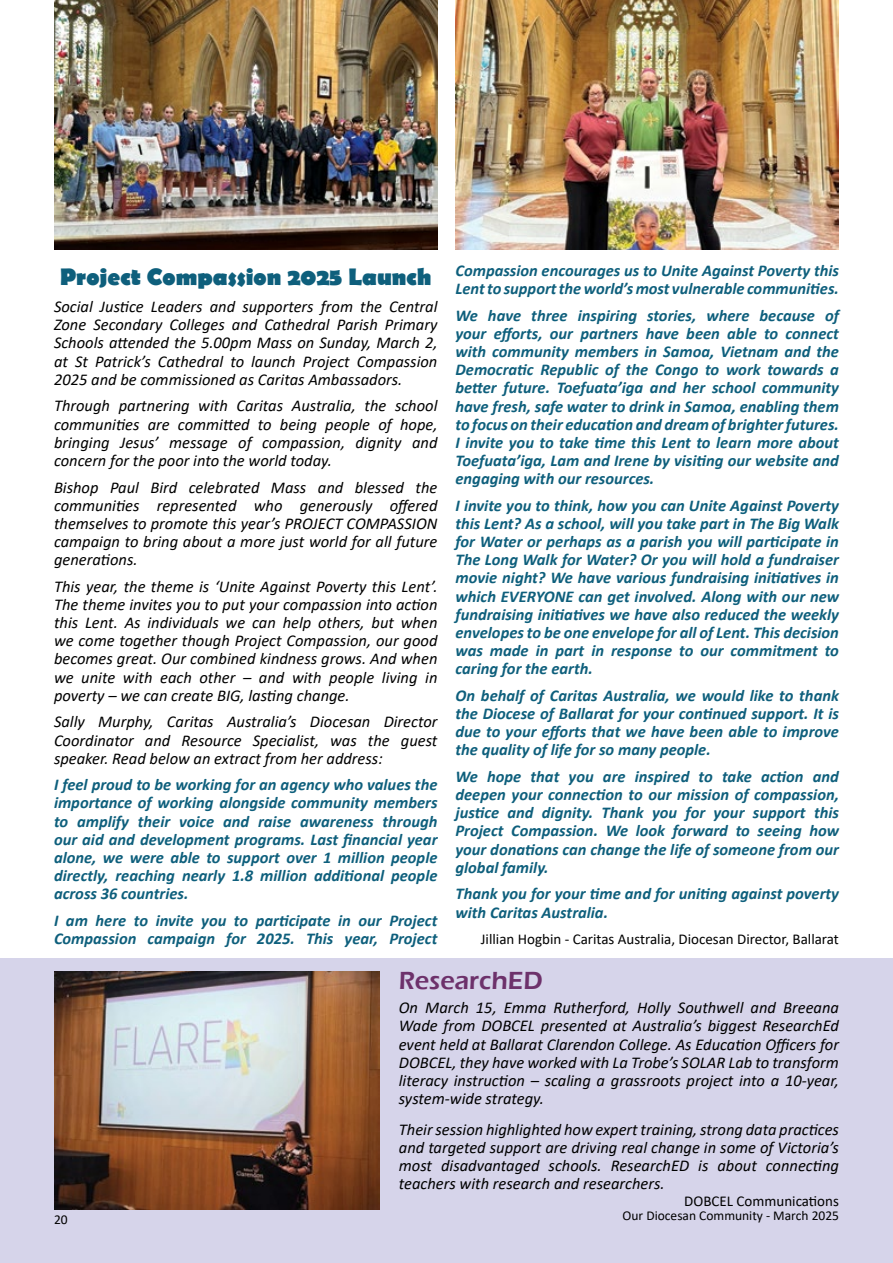
<style>
.page{position:relative;width:893px;height:1263px;background:#fff}
.page>*{position:absolute;margin:0;border:0;box-sizing:border-box;transform-origin:0 0}
.t1{font:600 25.5px "Eras ITC";color:#6d316b}
.t2{font:700 24px "Berlin Sans FB";color:#0e5f7c}
.t3{font:italic 700 16.5px/18.1px "Calibri";color:#0e5f7c;text-align:justify}
.t4{font:italic 16.5px/18.1px "Calibri";color:#000;text-align:justify}
.t5{font:15px "Calibri";color:#000}
.t6{font:13.5px "Calibri";color:#000}
</style>
<div class="page">
<div style="left:0;top:958px;width:893px;height:305px;background:#d6d4ea"></div>
<img style="left:54px;top:0;width:383px;height:250px">
<img style="left:455px;top:0;width:384px;height:250px">
<img style="left:54px;top:972px;width:325px;height:237px">
<h2 class="t2" style="left:60px;top:264px;width:373px">Project Compassion 2025 Launch</h2>
<p class="t4" style="left:54px;top:297px;width:385px">Social Justice Leaders and supporters from the Central Zone Secondary Colleges and Cathedral Parish Primary Schools attended the 5.00pm Mass on Sunday, March 2, at St Patrick’s Cathedral to launch Project Compassion 2025 and be commissioned as Caritas Ambassadors.</p>
<p class="t4" style="left:54px;top:396px;width:385px">Through partnering with Caritas Australia, the school communities are committed to being people of hope, bringing Jesus’ message of compassion, dignity and concern for the poor into the world today.</p>
<p class="t4" style="left:54px;top:477px;width:385px">Bishop Paul Bird celebrated Mass and blessed the communities represented who generously offered themselves to promote this year’s PROJECT COMPASSION campaign to bring about a more just world for all future generations.</p>
<p class="t4" style="left:54px;top:576px;width:385px">This year, the theme is ‘Unite Against Poverty this Lent’.<br>The theme invites you to put your compassion into action this Lent. As individuals we can help others, but when we come together though Project Compassion, our good becomes great. Our combined kindness grows. And when we unite with each other – and with people living in poverty – we can create BIG, lasting change.</p>
<p class="t4" style="left:54px;top:712px;width:385px">Sally Murphy, Caritas Australia’s Diocesan Director Coordinator and Resource Specialist, was the guest speaker. Read below an extract from her address:</p>
<p class="t3" style="left:54px;top:775px;width:385px">I feel proud to be working for an agency who values the importance of working alongside community members to amplify their voice and raise awareness through our aid and development programs. Last financial year alone, we were able to support over 1 million people directly, reaching nearly 1.8 million additional people across 36 countries.</p>
<p class="t3" style="left:54px;top:911px;width:385px">I am here to invite you to participate in our Project<br>Compassion campaign for 2025. This year, Project</p>
<p class="t3" style="left:455px;top:261px;width:385px">Compassion encourages us to Unite Against Poverty this<br>Lent to support the world’s most vulnerable communities.</p>
<p class="t3" style="left:455px;top:306px;width:385px">We have three inspiring stories, where because of your efforts, our partners have been able to connect with community members in Samoa, Vietnam and the Democratic Republic of the Congo to work towards a better future. Toefuata’iga and her school community have fresh, safe water to drink in Samoa, enabling them to focus on their education and dream of brighter futures.<br>I invite you to take time this Lent to learn more about Toefuata’iga, Lam and Irene by visiting our website and engaging with our resources.</p>
<p class="t3" style="left:455px;top:496px;width:385px">I invite you to think, how you can Unite Against Poverty this Lent? As a school, will you take part in The Big Walk for Water or perhaps as a parish you will participate in The Long Walk for Water? Or you will hold a fundraiser movie night? We have various fundraising initiatives in which EVERYONE can get involved. Along with our new fundraising initiatives we have also reduced the weekly envelopes to be one envelope for all of Lent. This decision was made in part in response to our commitment to caring for the earth.</p>
<p class="t3" style="left:455px;top:686px;width:385px">On behalf of Caritas Australia, we would like to thank the Diocese of Ballarat for your continued support. It is due to your efforts that we have been able to improve the quality of life for so many people.</p>
<p class="t3" style="left:455px;top:767px;width:385px">We hope that you are inspired to take action and deepen your connection to our mission of compassion, justice and dignity. Thank you for your support this Project Compassion. We look forward to seeing how your donations can change the life of someone from our global family.</p>
<p class="t3" style="left:455px;top:884px;width:385px">Thank you for your time and for uniting against poverty with Caritas Australia.</p>
<p class="t5" style="left:481px;top:929px;width:360px">Jillian Hogbin - Caritas Australia, Diocesan Director, Ballarat</p>
<h1 class="t1" style="left:399px;top:966px;width:145px">ResearchED</h1>
<p class="t4" style="left:399px;top:998px;width:442px">On March 15, Emma Rutherford, Holly Southwell and Breeana Wade from DOBCEL presented at Australia’s biggest ResearchEd event held at Ballarat Clarendon College. As Education Officers for DOBCEL, they have worked with La Trobe’s SOLAR Lab to transform literacy instruction – scaling a grassroots project into a 10-year, system-wide strategy.</p>
<p class="t4" style="left:399px;top:1119px;width:442px">Their session highlighted how expert training, strong data practices and targeted support are driving real change in some of Victoria’s most disadvantaged schools. ResearchED is about connecting teachers with research and researchers.</p>
<p class="t5" style="left:684px;top:1190px;width:156px">DOBCEL Communications</p>
<p class="t6" style="left:54px;top:1210px;width:15px">20</p>
<p class="t6" style="left:623px;top:1206px;width:218px">Our Diocesan Community - March 2025</p>
</div>
